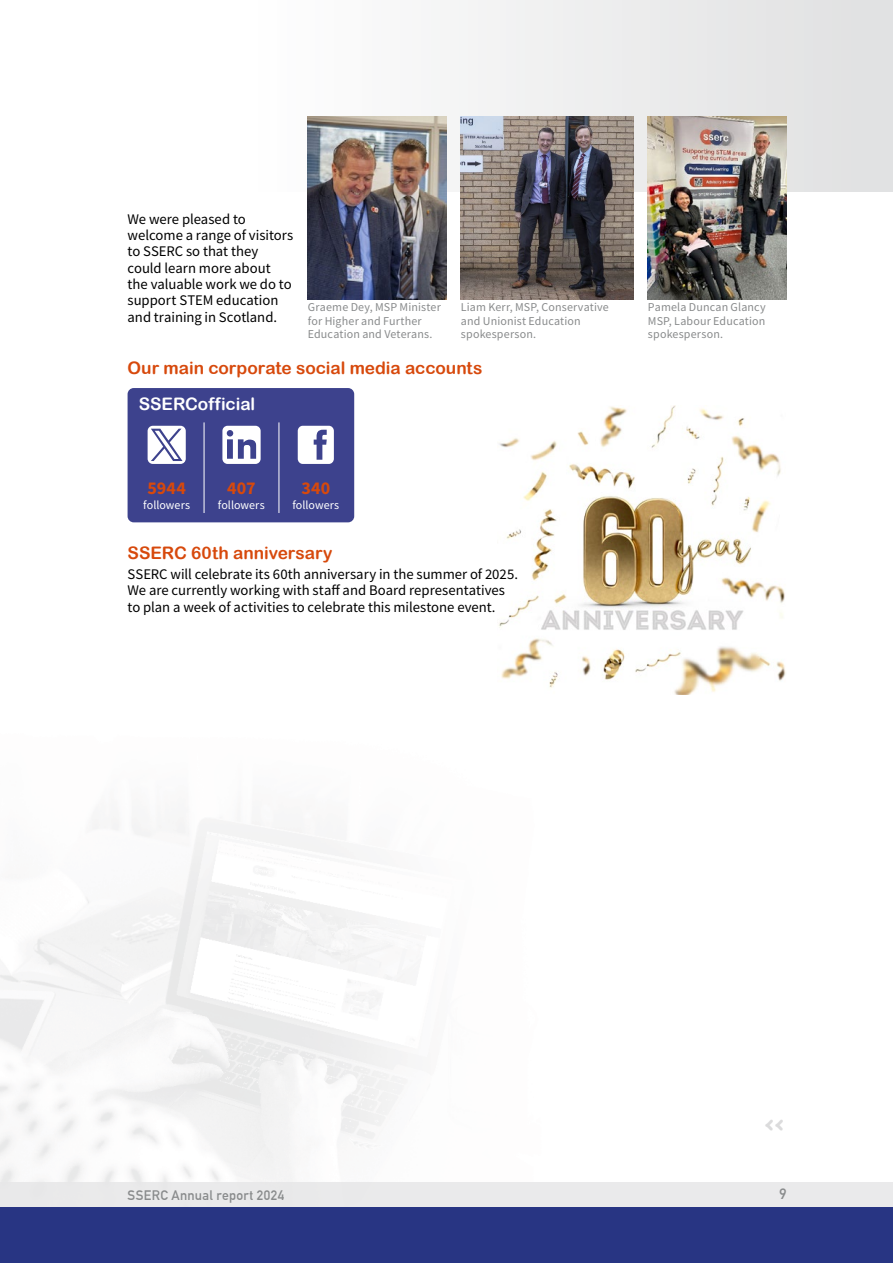
<style>
.page{position:relative;width:893px;height:1263px;background:#fff}
.page>*{position:absolute;margin:0;border:0;box-sizing:border-box;transform-origin:0 0}
.t1{font:700 25.8px "Comic Sans MS";color:#dbdbdc;scale:.87 1}
.t2{font:700 18px "Source Sans Pro";letter-spacing:.01em;color:#d7490c}
.t3{font:17.25px "Arial Rounded MT Bold";color:#d7490c}
.t4{font:17.25px "Arial Rounded MT Bold";letter-spacing:-.005em;color:#fff}
.t5{font:700 15px "DIN Alternate";color:#898b8c}
.t6{font:14.7px/16.4px "Source Sans Pro";color:#000}
.t7{font:700 13.5px "DIN Alternate";letter-spacing:.025em;color:#898b8c}
.t8{font:12px/13.5px "Source Sans Pro";letter-spacing:.01em;color:#898b8c}
.t9{font:12px "Source Sans Pro";letter-spacing:.005em;color:#fff}
</style>
<div class="page">
<div style="left:0;top:1182px;width:893px;height:26px;background:#e7e7e8"></div>
<div style="left:0;top:1208px;width:893px;height:55px;background:#283583"></div>
<div style="left:234px;top:0;width:659px;height:191px;background:linear-gradient(to right,#fff,#e0e0e1)"></div>
<img style="left:499px;top:405px;width:287px;height:289px">
<img style="left:648px;top:116px;width:139px;height:183px">
<img style="left:461px;top:116px;width:173px;height:183px">
<img style="left:308px;top:116px;width:139px;height:183px">
<div style="left:128px;top:388px;width:226px;height:134px;background:#3d428d;border-radius:6px"></div>
<hr style="left:204px;top:422px;width:1px;height:91px;background:#fff">
<hr style="left:279px;top:422px;width:1px;height:91px;background:#fff">
<svg style="left:222px;top:426px;width:39px;height:38px"></svg>
<svg style="left:298px;top:426px;width:36px;height:38px"></svg>
<svg style="left:148px;top:426px;width:38px;height:38px"></svg>
<p class="t6" style="left:128px;top:210px;width:167px">We were pleased to welcome a range of visitors to SSERC so that they could learn more about the valuable work we do to support STEM education and training in Scotland.</p>
<p class="t3" style="left:128px;top:357px;width:356px">Our main corporate social media accounts</p>
<p class="t8" style="left:308px;top:300px;width:134px">Graeme Dey, MSP Minister for Higher and Further<br>Education and Veterans.</p>
<p class="t8" style="left:461px;top:300px;width:149px">Liam Kerr, MSP, Conservative and Unionist Education spokesperson.</p>
<p class="t8" style="left:648px;top:300px;width:119px;text-align:justify">Pamela Duncan Glancy MSP, Labour Education spokesperson.</p>
<p class="t4" style="left:139px;top:394px;width:118px">SSERCofficial</p>
<p class="t2" style="left:147px;top:476px;width:40px">5944</p>
<p class="t9" style="left:143px;top:498px;width:48px">followers</p>
<p class="t2" style="left:227px;top:476px;width:30px">407</p>
<p class="t9" style="left:218px;top:498px;width:48px">followers</p>
<p class="t2" style="left:301px;top:476px;width:30px">340</p>
<p class="t9" style="left:292px;top:498px;width:48px">followers</p>
<p class="t3" style="left:128px;top:543px;width:206px">SSERC 60th anniversary</p>
<p class="t6" style="left:128px;top:566px;width:392px">SSERC will celebrate its 60th anniversary in the summer of 2025.<br>We are currently working with staff and Board representatives to plan a week of activities to celebrate this milestone event.</p>
<h1 class="t1" style="left:763px;top:1104px;width:29px">&lt;&lt;</h1>
<p class="t7" style="left:128px;top:1185px;width:158px">SSERC Annual report 2024</p>
<p class="t5" style="left:779px;top:1182px;width:9px">9</p>
</div>
